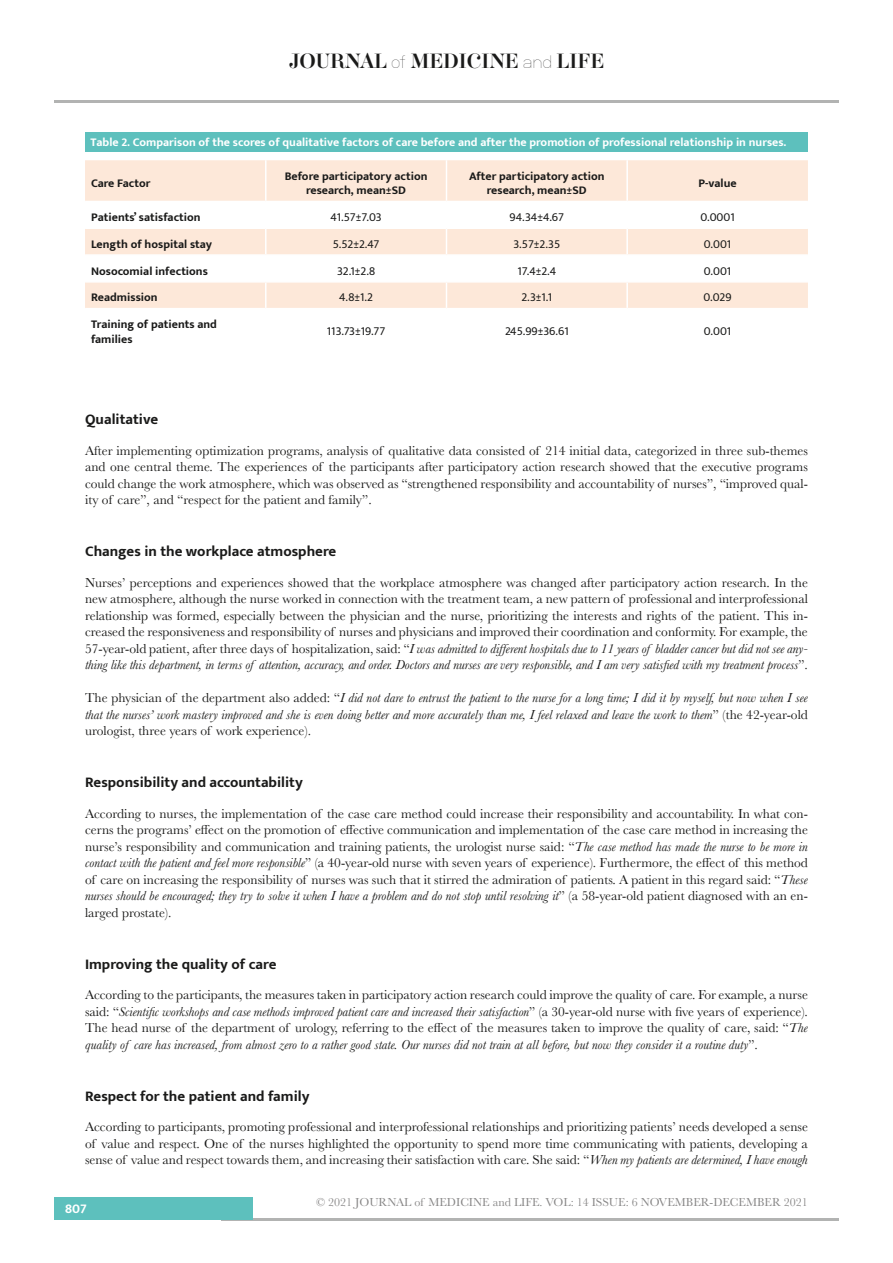
<style>
.page{position:relative;width:893px;height:1263px;background:#fff}
.page>*{position:absolute;margin:0;border:0;box-sizing:border-box;transform-origin:0 0}
.t1{font:18px "Aker Brygge Display";color:#1a1a19}
.titlu_3{font:700 15px "Mukta";color:#1a1a19}
.text{font:13.5px/16.5px "Baskerville";color:#1a1a19;text-align:justify}
.text-2{font:italic 13.5px/16.5px "Baskerville";color:#1a1a19;text-align:justify}
.t2{font:700 13.5px "Mukta";color:#fff}
.body_tabel{font:12px "Mukta";color:#1a1a19}
.legenda_tabel{font:700 12px "Mukta";color:#fff}
.left_header_table{font:700 12px/14.4px "Mukta";color:#1a1a19}
.body_tabel-2{font:700 12px/14.4px "Mukta";color:#1a1a19;text-align:center}
.t3{font:12px "Baskerville";color:#888787}
.s1{font-family:"Neubau Grotesk Lei"}
.s2{font-style:italic}
.s3{font-style:normal}
</style>
<div class="page">
<hr style="left:221px;top:1218px;width:618px;height:2px;background:#b2b3b2">
<div style="left:54px;top:1198px;width:198px;height:22px;background:#5dc0bd"></div>
<hr style="left:54px;top:100px;width:785px;height:2px;background:#b2b3b2">
<div style="left:85px;top:132px;width:723px;height:20px;background:#5dc0bd"></div>
<svg style="left:85px;top:160px;width:723px;height:148px;fill:#fde8d9"></svg>
<hr style="left:265px;top:160px;width:1px;height:41px;background:#fff">
<hr style="left:446px;top:160px;width:1px;height:41px;background:#fff">
<hr style="left:626px;top:160px;width:2px;height:41px;background:#fff">
<hr style="left:626px;top:202px;width:2px;height:25px;background:#fff">
<hr style="left:85px;top:227px;width:181px;height:2px;background:#fff">
<hr style="left:266px;top:227px;width:180px;height:2px;background:#fff">
<hr style="left:446px;top:227px;width:181px;height:2px;background:#fff">
<hr style="left:627px;top:227px;width:181px;height:2px;background:#fff">
<hr style="left:626px;top:229px;width:2px;height:25px;background:#fff">
<hr style="left:626px;top:256px;width:2px;height:25px;background:#fff">
<hr style="left:85px;top:281px;width:181px;height:2px;background:#fff">
<hr style="left:266px;top:281px;width:180px;height:2px;background:#fff">
<svg style="left:265px;top:202px;width:1px;height:106px"></svg>
<hr style="left:446px;top:281px;width:181px;height:2px;background:#fff">
<svg style="left:446px;top:202px;width:1px;height:106px"></svg>
<hr style="left:627px;top:281px;width:181px;height:2px;background:#fff">
<hr style="left:626px;top:283px;width:2px;height:25px;background:#fff">
<hr style="left:85px;top:201px;width:181px;height:1px;background:#fff">
<hr style="left:266px;top:201px;width:180px;height:1px;background:#fff">
<hr style="left:446px;top:201px;width:181px;height:1px;background:#fff">
<hr style="left:627px;top:201px;width:181px;height:1px;background:#fff">
<hr style="left:85px;top:254px;width:181px;height:2px;background:#fff">
<hr style="left:266px;top:254px;width:180px;height:2px;background:#fff">
<hr style="left:446px;top:254px;width:181px;height:2px;background:#fff">
<hr style="left:627px;top:254px;width:181px;height:2px;background:#fff">
<h1 class="t1" style="left:289px;top:49px;width:317px">JOURNAL <span class="s1">of</span> MEDICINE <span class="s1">and</span> LIFE</h1>
<p class="legenda_tabel" style="left:90px;top:135px;width:698px">Table 2. Comparison of the scores of qualitative factors of care before and after the promotion of professional relationship in nurses.</p>
<p class="left_header_table" style="left:91px;top:176px;width:61px">Care Factor</p>
<p class="body_tabel-2" style="left:285px;top:168px;width:144px">Before participatory action research, mean±SD</p>
<p class="body_tabel-2" style="left:469px;top:168px;width:137px">After participatory action research, mean±SD</p>
<p class="body_tabel-2" style="left:698px;top:176px;width:40px">P-value</p>
<p class="left_header_table" style="left:91px;top:210px;width:111px">Patients’ satisfaction</p>
<p class="body_tabel" style="left:330px;top:210px;width:53px">41.57±7.03</p>
<p class="body_tabel" style="left:510px;top:210px;width:56px">94.34±4.67</p>
<p class="body_tabel" style="left:700px;top:210px;width:36px">0.0001</p>
<p class="left_header_table" style="left:91px;top:236px;width:123px">Length of hospital stay</p>
<p class="body_tabel" style="left:333px;top:237px;width:48px">5.52±2.47</p>
<p class="body_tabel" style="left:513px;top:237px;width:48px">3.57±2.35</p>
<p class="body_tabel" style="left:704px;top:237px;width:29px">0.001</p>
<p class="left_header_table" style="left:91px;top:263px;width:118px">Nosocomial infections</p>
<p class="body_tabel" style="left:337px;top:263px;width:40px">32.1±2.8</p>
<p class="body_tabel" style="left:517px;top:263px;width:40px">17.4±2.4</p>
<p class="body_tabel" style="left:704px;top:263px;width:29px">0.001</p>
<p class="left_header_table" style="left:91px;top:290px;width:68px">Readmission</p>
<p class="body_tabel" style="left:339px;top:290px;width:35px">4.8±1.2</p>
<p class="body_tabel" style="left:521px;top:290px;width:32px">2.3±1.1</p>
<p class="body_tabel" style="left:703px;top:290px;width:30px">0.029</p>
<p class="left_header_table" style="left:91px;top:317px;width:127px">Training of patients and families</p>
<p class="body_tabel" style="left:327px;top:324px;width:60px">113.73±19.77</p>
<p class="body_tabel" style="left:505px;top:324px;width:65px">245.99±36.61</p>
<p class="body_tabel" style="left:704px;top:324px;width:29px">0.001</p>
<p class="titlu_3" style="left:85px;top:410px;width:75px">Qualitative</p>
<p class="text" style="left:85px;top:442px;width:724px">After implementing optimization programs, analysis of qualitative data consisted of 214 initial data, categorized in three sub-themes and one central theme. The experiences of the participants after participatory action research showed that the executive programs could change the work atmosphere, which was observed as “strengthened responsibility and accountability of nurses”, “improved qual&shy;ity of care”, and “respect for the patient and family”.</p>
<p class="titlu_3" style="left:85px;top:542px;width:253px">Changes in the workplace atmosphere</p>
<p class="text" style="left:85px;top:574px;width:724px">Nurses’ perceptions and experiences showed that the workplace atmosphere was changed after participatory action research. In the new atmosphere, although the nurse worked in connection with the treatment team, a new pattern of professional and interprofessional relationship was formed, especially between the physician and the nurse, prioritizing the interests and rights of the patient. This in&shy;creased the responsiveness and responsibility of nurses and physicians and improved their coordination and conformity. For example, the 57-year-old patient, after three days of hospitalization, said: “<span class="s2">I was admitted to different hospitals due to 11 years of bladder cancer but did not see any&shy;thing like this department, in terms of attention, accuracy, and order. Doctors and nurses are very responsible, and I am very satisfied with my treatment process</span>”.</p>
<p class="text-2" style="left:85px;top:689px;width:724px"><span class="s3">The physician of the department also added: “</span>I did not dare to entrust the patient to the nurse for a long time; I did it by myself, but now when I see that the nurses’ work mastery improved and she is even doing better and more accurately than me, I feel relaxed and leave the work to them<span class="s3">” (the 42-year-old urologist, three years of work experience).</span></p>
<p class="titlu_3" style="left:85px;top:773px;width:219px">Responsibility and accountability</p>
<p class="text" style="left:85px;top:805px;width:724px">According to nurses, the implementation of the case care method could increase their responsibility and accountability. In what con&shy;cerns the programs’ effect on the promotion of effective communication and implementation of the case care method in increasing the nurse’s responsibility and communication and training patients, the urologist nurse said: “<span class="s2">The case method has made the nurse to be more in contact with the patient and feel more responsible</span>” (a 40-year-old nurse with seven years of experience). Furthermore, the effect of this method of care on increasing the responsibility of nurses was such that it stirred the admiration of patients. A patient in this regard said: “<span class="s2">These nurses should be encouraged; they try to solve it when I have a problem and do not stop until resolving it</span>” (a 58-year-old patient diagnosed with an en&shy;larged prostate).</p>
<p class="titlu_3" style="left:85px;top:955px;width:193px">Improving the quality of care</p>
<p class="text" style="left:85px;top:987px;width:724px">According to the participants, the measures taken in participatory action research could improve the quality of care. For example, a nurse said: “<span class="s2">Scientific workshops and case methods improved patient care and increased their satisfaction</span>” (a 30-year-old nurse with five years of experience).<br>The head nurse of the department of urology, referring to the effect of the measures taken to improve the quality of care, said: “<span class="s2">The quality of care has increased, from almost zero to a rather good state. Our nurses did not train at all before, but now they consider it a routine duty</span>”.</p>
<p class="titlu_3" style="left:85px;top:1087px;width:226px">Respect for the patient and family</p>
<p class="text" style="left:85px;top:1119px;width:724px">According to participants, promoting professional and interprofessional relationships and prioritizing patients’ needs developed a sense of value and respect. One of the nurses highlighted the opportunity to spend more time communicating with patients, developing a sense of value and respect towards them, and increasing their satisfaction with care. She said: “<span class="s2">When my patients are determined, I have enough</span></p>
<p class="t2" style="left:65px;top:1200px;width:23px">807</p>
<p class="t3" style="left:316px;top:1195px;width:493px">© 2021 JOURNAL of MEDICINE and LIFE. VOL: 14 ISSUE: 6 NOVEMBER-DECEMBER 2021</p>
</div>
